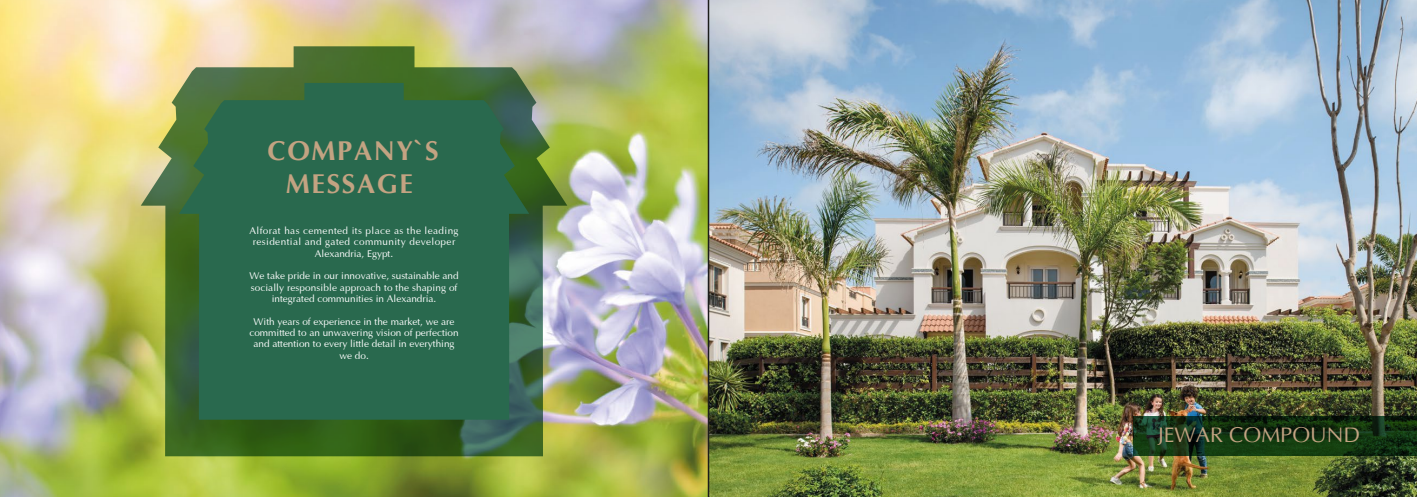
<style>
.page{position:relative;width:1417px;height:497px;background:#fff}
.page>*{position:absolute;margin:0;border:0;box-sizing:border-box;transform-origin:0 0}
.t1{font:700 27.15px/32.5px "Optima";letter-spacing:.06em;color:#c3a382;text-align:center}
.t2{font:21.38px "Optima";color:#c3a382}
.t3{font:9.98px/11.3px "Optima";color:#fff;text-align:center}
.t4{font:9.98px/11.3px "Optima";letter-spacing:.04em;color:#fff;text-align:center}
</style>
<div class="page">
<img style="left:0;top:0;width:1417px;height:496px">
<img style="left:141px;top:46px;width:426px;height:409px">
<svg style="left:179px;top:83px;width:350px;height:336px;background:#2c684b"></svg>
<svg style="left:1133px;top:415px;width:284px;height:39px;background:#133213"></svg>
<hr style="left:708px;top:0;width:1px;height:496px;background:#1d1d1b">
<h1 class="t1" style="left:268px;top:135px;width:173px">COMPANY`S<br>MESSAGE</h1>
<p class="t4" style="left:249px;top:224px;width:211px">Alforat has cemented its place as the leading residential and gated community developer<br>Alexandria, Egypt.</p>
<p class="t3" style="left:249px;top:269px;width:211px">We take pride in our innovative, sustainable and socially responsible approach to the shaping of integrated communities in Alexandria.</p>
<p class="t3" style="left:249px;top:314px;width:211px">With years of experience in the market, we are committed to an unwavering vision of perfection and attention to every little detail in everything we do.</p>
<h2 class="t2" style="left:1158px;top:418px;width:204px">JEWAR COMPOUND</h2>
</div>
